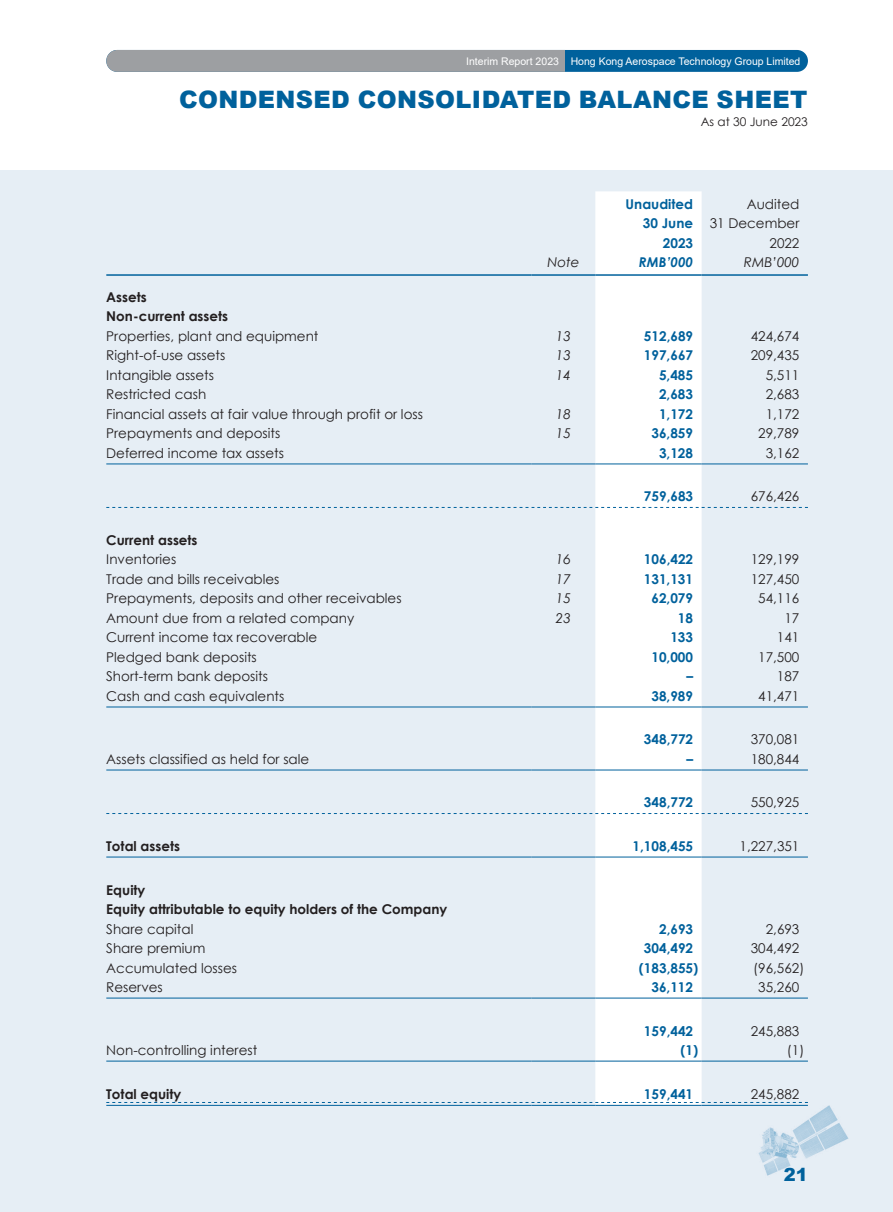
<style>
.page{position:relative;width:893px;height:1212px;background:#fff}
.page>*{position:absolute;margin:0;border:0;box-sizing:border-box;transform-origin:0 0}
.t1{font:900 24px "Arial";letter-spacing:.015em;color:#00619c}
.t2{font:900 18px "Arial";color:#00619c}
.t3{font:13.5px/19.5px "Century Gothic";color:#231f20;text-align:right}
.t4{font:700 13.5px/19.5px "Century Gothic";color:#00619c;text-align:right}
.t5{font:700 13.5px/19.5px "Century Gothic";color:#231f20}
.t6{font:italic 13.5px "Century Gothic";color:#231f20}
.t7{font:italic 700 13.5px "Century Gothic";color:#00619c}
.t8{font:12px "Century Gothic";color:#231f20}
.t9{font:10.5px "Arial";color:#fff}
</style>
<div class="page">
<div style="left:106px;top:50px;width:702px;height:22px;background:#00619c;border-radius:11px"></div>
<div style="left:106px;top:50px;width:459px;height:22px;background:#9d9fa2"></div>
<svg style="left:595px;top:191px;width:107px;height:914px"></svg>
<hr style="left:106px;top:274px;width:425px;height:2px;background:#00619c">
<hr style="left:531px;top:274px;width:64px;height:2px;background:#00619c">
<hr style="left:595px;top:274px;width:107px;height:2px;background:#00619c">
<hr style="left:702px;top:274px;width:106px;height:2px;background:#00619c">
<hr style="left:106px;top:463px;width:425px;height:1px;background:#00619c">
<hr style="left:531px;top:463px;width:64px;height:1px;background:#00619c">
<hr style="left:595px;top:463px;width:107px;height:1px;background:#00619c">
<hr style="left:702px;top:463px;width:106px;height:1px;background:#00619c">
<svg style="left:106px;top:507px;width:702px;height:1px"></svg>
<hr style="left:106px;top:707px;width:425px;height:1px;background:#00619c">
<hr style="left:531px;top:707px;width:64px;height:1px;background:#00619c">
<hr style="left:595px;top:707px;width:107px;height:1px;background:#00619c">
<hr style="left:702px;top:707px;width:106px;height:1px;background:#00619c">
<hr style="left:106px;top:770px;width:425px;height:1px;background:#00619c">
<hr style="left:531px;top:770px;width:64px;height:1px;background:#00619c">
<hr style="left:595px;top:770px;width:107px;height:1px;background:#00619c">
<hr style="left:702px;top:770px;width:106px;height:1px;background:#00619c">
<svg style="left:106px;top:813px;width:702px;height:1px"></svg>
<hr style="left:106px;top:857px;width:425px;height:1px;background:#00619c">
<hr style="left:531px;top:857px;width:64px;height:1px;background:#00619c">
<hr style="left:595px;top:857px;width:107px;height:1px;background:#00619c">
<hr style="left:702px;top:857px;width:106px;height:1px;background:#00619c">
<hr style="left:106px;top:998px;width:425px;height:1px;background:#00619c">
<hr style="left:531px;top:998px;width:64px;height:1px;background:#00619c">
<hr style="left:595px;top:998px;width:107px;height:1px;background:#00619c">
<hr style="left:702px;top:998px;width:106px;height:1px;background:#00619c">
<hr style="left:106px;top:1061px;width:425px;height:1px;background:#00619c">
<hr style="left:531px;top:1061px;width:64px;height:1px;background:#00619c">
<hr style="left:595px;top:1061px;width:107px;height:1px;background:#00619c">
<hr style="left:702px;top:1061px;width:106px;height:1px;background:#00619c">
<hr style="left:106px;top:1105px;width:425px;height:1px;background:#00619c">
<hr style="left:531px;top:1105px;width:64px;height:1px;background:#00619c">
<hr style="left:595px;top:1105px;width:107px;height:1px;background:#00619c">
<svg style="left:106px;top:1102px;width:702px;height:1px"></svg>
<hr style="left:702px;top:1105px;width:106px;height:1px;background:#00619c">
<p class="t9" style="left:466px;top:54px;width:336px">Interim Report 2023 Hong Kong Aerospace Technology Group Limited</p>
<h1 class="t1" style="left:179px;top:82px;width:630px">CONDENSED CONSOLIDATED BALANCE SHEET</h1>
<p class="t8" style="left:701px;top:113px;width:109px">As at 30 June 2023</p>
<p class="t4" style="left:626px;top:194px;width:69px">Unaudited<br>30 June<br>2023</p>
<p class="t3" style="left:710px;top:194px;width:91px">Audited<br>31 December<br>2022</p>
<p class="t6" style="left:547px;top:253px;width:34px">Note</p>
<p class="t7" style="left:639px;top:252px;width:56px">RMB’000</p>
<p class="t6" style="left:744px;top:253px;width:57px">RMB’000</p>
<p class="t5" style="left:106px;top:287px;width:123px">Assets<br>Non-current assets</p>
<p class="t3" style="left:106px;top:326px;width:214px">Properties, plant and equipment</p>
<p class="t6" style="left:556px;top:327px;width:16px">13</p>
<p class="t4" style="left:644px;top:326px;width:51px">512,689</p>
<p class="t3" style="left:751px;top:326px;width:50px">424,674</p>
<p class="t3" style="left:106px;top:345px;width:121px">Right-of-use assets</p>
<p class="t6" style="left:556px;top:346px;width:16px">13</p>
<p class="t4" style="left:644px;top:345px;width:51px">197,667</p>
<p class="t3" style="left:751px;top:345px;width:50px">209,435</p>
<p class="t3" style="left:106px;top:365px;width:109px">Intangible assets</p>
<p class="t6" style="left:556px;top:365px;width:16px">14</p>
<p class="t4" style="left:659px;top:365px;width:36px">5,485</p>
<p class="t3" style="left:766px;top:365px;width:35px">5,511</p>
<p class="t3" style="left:106px;top:384px;width:102px">Restricted cash</p>
<p class="t4" style="left:659px;top:384px;width:36px">2,683</p>
<p class="t3" style="left:766px;top:384px;width:35px">2,683</p>
<p class="t3" style="left:106px;top:404px;width:318px">Financial assets at fair value through profit or loss</p>
<p class="t6" style="left:556px;top:404px;width:16px">18</p>
<p class="t4" style="left:659px;top:404px;width:36px">1,172</p>
<p class="t3" style="left:766px;top:404px;width:35px">1,172</p>
<p class="t3" style="left:106px;top:423px;width:175px">Prepayments and deposits</p>
<p class="t6" style="left:556px;top:424px;width:16px">15</p>
<p class="t4" style="left:651px;top:423px;width:43px">36,859</p>
<p class="t3" style="left:758px;top:423px;width:43px">29,789</p>
<p class="t3" style="left:106px;top:443px;width:179px">Deferred income tax assets</p>
<p class="t4" style="left:659px;top:443px;width:36px">3,128</p>
<p class="t3" style="left:766px;top:443px;width:35px">3,162</p>
<p class="t4" style="left:644px;top:486px;width:51px">759,683</p>
<p class="t3" style="left:751px;top:487px;width:50px">676,426</p>
<p class="t5" style="left:106px;top:530px;width:93px">Current assets</p>
<p class="t3" style="left:106px;top:550px;width:71px">Inventories</p>
<p class="t6" style="left:556px;top:550px;width:16px">16</p>
<p class="t4" style="left:644px;top:549px;width:51px">106,422</p>
<p class="t3" style="left:751px;top:550px;width:50px">129,199</p>
<p class="t3" style="left:106px;top:569px;width:175px">Trade and bills receivables</p>
<p class="t6" style="left:556px;top:570px;width:16px">17</p>
<p class="t4" style="left:644px;top:569px;width:51px">131,131</p>
<p class="t3" style="left:751px;top:569px;width:50px">127,450</p>
<p class="t3" style="left:106px;top:588px;width:297px">Prepayments, deposits and other receivables</p>
<p class="t6" style="left:556px;top:589px;width:16px">15</p>
<p class="t4" style="left:651px;top:588px;width:43px">62,079</p>
<p class="t3" style="left:758px;top:588px;width:43px">54,116</p>
<p class="t3" style="left:106px;top:608px;width:249px">Amount due from a related company</p>
<p class="t6" style="left:556px;top:609px;width:16px">23</p>
<p class="t4" style="left:678px;top:608px;width:17px">18</p>
<p class="t3" style="left:784px;top:608px;width:16px">17</p>
<p class="t3" style="left:106px;top:627px;width:212px">Current income tax recoverable</p>
<p class="t4" style="left:670px;top:627px;width:24px">133</p>
<p class="t3" style="left:777px;top:627px;width:24px">141</p>
<p class="t3" style="left:106px;top:647px;width:152px">Pledged bank deposits</p>
<p class="t4" style="left:651px;top:647px;width:43px">10,000</p>
<p class="t3" style="left:758px;top:647px;width:43px">17,500</p>
<p class="t3" style="left:106px;top:666px;width:163px">Short-term bank deposits</p>
<p class="t4" style="left:686px;top:666px;width:8px">–</p>
<p class="t3" style="left:777px;top:666px;width:24px">187</p>
<p class="t3" style="left:106px;top:686px;width:180px">Cash and cash equivalents</p>
<p class="t4" style="left:651px;top:686px;width:43px">38,989</p>
<p class="t3" style="left:758px;top:686px;width:43px">41,471</p>
<p class="t4" style="left:644px;top:729px;width:51px">348,772</p>
<p class="t3" style="left:751px;top:730px;width:50px">370,081</p>
<p class="t3" style="left:106px;top:749px;width:205px">Assets classified as held for sale</p>
<p class="t4" style="left:686px;top:749px;width:8px">–</p>
<p class="t3" style="left:751px;top:749px;width:50px">180,844</p>
<p class="t4" style="left:644px;top:792px;width:51px">348,772</p>
<p class="t3" style="left:751px;top:793px;width:50px">550,925</p>
<p class="t5" style="left:106px;top:836px;width:75px">Total assets</p>
<p class="t4" style="left:633px;top:836px;width:62px">1,108,455</p>
<p class="t3" style="left:740px;top:836px;width:61px">1,227,351</p>
<p class="t5" style="left:106px;top:879px;width:343px">Equity<br>Equity attributable to equity holders of the Company</p>
<p class="t3" style="left:106px;top:919px;width:89px">Share capital</p>
<p class="t4" style="left:659px;top:918px;width:36px">2,693</p>
<p class="t3" style="left:766px;top:919px;width:35px">2,693</p>
<p class="t3" style="left:106px;top:938px;width:101px">Share premium</p>
<p class="t4" style="left:644px;top:938px;width:51px">304,492</p>
<p class="t3" style="left:751px;top:938px;width:50px">304,492</p>
<p class="t3" style="left:106px;top:958px;width:132px">Accumulated losses</p>
<p class="t4" style="left:639px;top:957px;width:61px">(183,855)</p>
<p class="t3" style="left:753px;top:958px;width:53px">(96,562)</p>
<p class="t3" style="left:106px;top:977px;width:58px">Reserves</p>
<p class="t4" style="left:651px;top:977px;width:43px">36,112</p>
<p class="t3" style="left:758px;top:977px;width:43px">35,260</p>
<p class="t4" style="left:644px;top:1020px;width:51px">159,442</p>
<p class="t3" style="left:751px;top:1021px;width:50px">245,883</p>
<p class="t3" style="left:106px;top:1040px;width:152px">Non-controlling interest</p>
<p class="t4" style="left:680px;top:1040px;width:19px">(1)</p>
<p class="t3" style="left:787px;top:1040px;width:19px">(1)</p>
<p class="t5" style="left:106px;top:1083px;width:77px">Total equity</p>
<p class="t4" style="left:644px;top:1083px;width:51px">159,441</p>
<p class="t3" style="left:751px;top:1084px;width:50px">245,882</p>
<h2 class="t2" style="left:784px;top:1161px;width:26px">21</h2>
</div>
